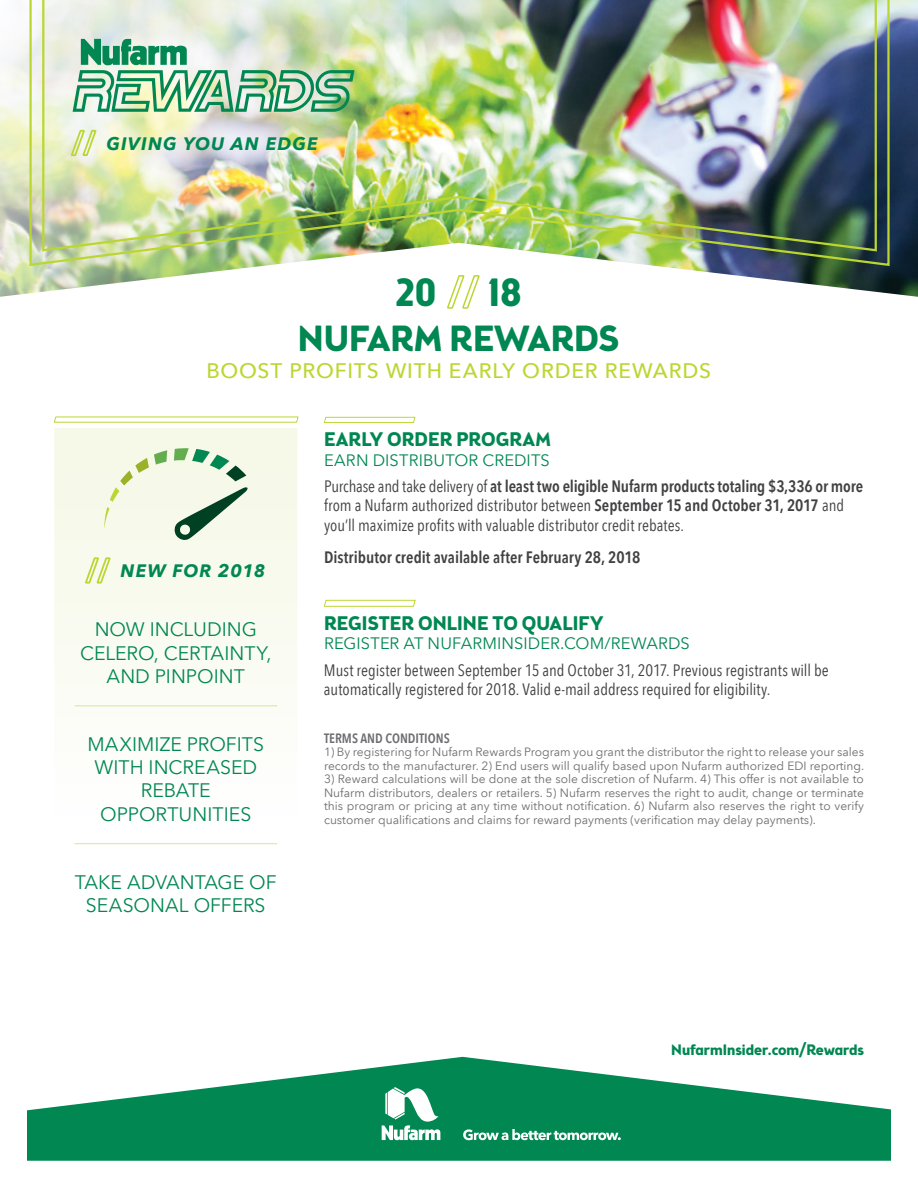
<style>
.page{position:relative;width:918px;height:1188px;background:#fff}
.page>*{position:absolute;margin:0;border:0;box-sizing:border-box;transform-origin:0 0}
.t1{font:700 39px "Brooklyn Samuels Five";color:#008752}
.t2{font:700 36px "Brooklyn Samuels Five";color:#008752}
.t3{font:500 21px "Avenir Next LT Pro";letter-spacing:.04em;color:#bcd631}
.t4{font:19.5px/23.4px "Avenir Next LT Pro";color:#008752;text-align:center}
.t5{font:700 19.5px "Brooklyn Samuels Five";letter-spacing:.005em;color:#008752}
.t6{font:italic 700 18px "Avenir Next LT Pro";letter-spacing:.06em;color:#008752}
.t7{font:condensed 16.5px/19.5px "Avenir Next LT Pro";color:#414042}
.t8{font:600 condensed 16.5px/26.2px "Avenir Next LT Pro";letter-spacing:-.005em;color:#414042}
.t9{font:16.5px "Avenir Next LT Pro";letter-spacing:.005em;color:#008752}
.t10{font:700 15px "Brooklyn Samuels Five";color:#008752}
.t11{font:600 condensed 13.5px "Avenir Next LT Pro";color:#6d6e71}
.t12{font:12px/13.5px "Avenir Next LT Pro";color:#6d6e71}
.s1{font-weight:400;font-stretch:normal;color:#008752}
.s2{font-weight:400}
.s3{font-weight:600}
</style>
<div class="page">
<img style="left:665px;top:0;width:253px;height:297px">
<svg style="left:0;top:43px;width:253px;height:254px"></svg>
<svg style="left:27px;top:1057px;width:864px;height:104px;fill:#008752"></svg>
<svg style="left:382px;top:1087px;width:58px;height:53px"></svg>
<svg style="left:463px;top:1129px;width:158px;height:11px"></svg>
<svg style="left:324px;top:417px;width:92px;height:6px"></svg>
<svg style="left:324px;top:600px;width:92px;height:7px"></svg>
<svg style="left:54px;top:416px;width:245px;height:7px"></svg>
<svg style="left:447px;top:275px;width:33px;height:34px"></svg>
<svg style="left:54px;top:428px;width:243px;height:417px;fill:#fafbf3"></svg>
<svg style="left:174px;top:448px;width:76px;height:93px;background:#c0d4bf"></svg>
<svg style="left:104px;top:450px;width:63px;height:79px;background:#edf3da"></svg>
<svg style="left:84px;top:556px;width:28px;height:28px"></svg>
<hr style="left:75px;top:705px;width:202px;height:1px;background:#dce89a">
<hr style="left:75px;top:843px;width:202px;height:1px;background:#dce89a">
<img style="left:28px;top:0;width:863px;height:267px">
<img style="left:41px;top:0;width:837px;height:253px">
<h3 class="t6" style="left:106px;top:133px;width:213px">GIVING YOU AN EDGE</h3>
<h1 class="t1" style="left:395px;top:270px;width:42px">20</h1>
<h1 class="t1" style="left:488px;top:270px;width:35px">18</h1>
<h2 class="t2" style="left:298px;top:318px;width:323px">NUFARM REWARDS</h2>
<h3 class="t3" style="left:206px;top:358px;width:506px">BOOST PROFITS WITH EARLY ORDER REWARDS</h3>
<h3 class="t6" style="left:121px;top:560px;width:146px">NEW FOR 2018</h3>
<h3 class="t4" style="left:80px;top:618px;width:193px">Now including<br>Celero, Certainty, and Pinpoint</h3>
<h3 class="t4" style="left:88px;top:732px;width:178px">maximize profits</h3>
<h3 class="t4" style="left:94px;top:756px;width:164px">with I ncreased</h3>
<h3 class="t4" style="left:141px;top:779px;width:69px">Re bate</h3>
<h3 class="t4" style="left:100px;top:802px;width:14px">Opp</h3>
<h3 class="t4" style="left:139px;top:802px;width:114px">ortunities</h3>
<h3 class="t4" style="left:75px;top:870px;width:106px">TA KE ADVANTAG</h3>
<h3 class="t4" style="left:233px;top:870px;width:31px">E OF</h3>
<h3 class="t4" style="left:86px;top:893px;width:121px">Seasonal OFF</h3>
<h3 class="t4" style="left:232px;top:893px;width:23px">ERS</h3>
<h3 class="t5" style="left:324px;top:428px;width:229px">EARLY ORDER PROGRAM</h3>
<h3 class="t8" style="left:324px;top:447px;width:541px"><span class="s1">Earn distributor Credits<br></span><span class="s2">Purchase and take delivery of</span> at least two eligible Nufarm products totaling $3,336 or more</h3>
<h3 class="t7" style="left:324px;top:496px;width:522px">from a Nufarm authorized distributor between <span class="s3">September 15 and October 31, 2017</span> and you’ll maximize profits with valuable distributor credit rebates.</h3>
<h3 class="t8" style="left:324px;top:544px;width:318px">Distributor credit available after February 28, 2018</h3>
<h3 class="t5" style="left:324px;top:612px;width:281px">REGISTER ONLINE TO QUALIFY</h3>
<h3 class="t9" style="left:324px;top:634px;width:367px">register at N ufarminsider.com/rewards</h3>
<h3 class="t7" style="left:324px;top:660px;width:506px">Must register between September 15 and October 31, 2017. Previous registrants will be automatically registered for 2018. Valid e-mail address required for eligibility.</h3>
<p class="t11" style="left:324px;top:730px;width:127px">TERMS AND CONDITIONS</p>
<p class="t12" style="left:324px;top:745px;width:542px">1) By registering for N ufarm Rewards Program you grant the distributor the right to release your sales records to the manufacturer. 2) End users will qualify based upon N ufarm authorized EDI reporting.</p>
<p class="t12" style="left:324px;top:772px;width:541px;text-align:justify">3) Reward calculations will be done at the sole discretion of N ufarm. 4) This offer is not available to N ufarm distributors, dealers or retailers. 5) N ufarm reserves the right to audit, change or terminate this program or pricing at any time without notification. 6) Nufarm also reserves the right to verify customer qualifications and claims for reward payments (verification may delay payments).</p>
<p class="t10" style="left:671px;top:1041px;width:194px">NUFARMINSIDER.COM/REWARDS</p>
</div>
